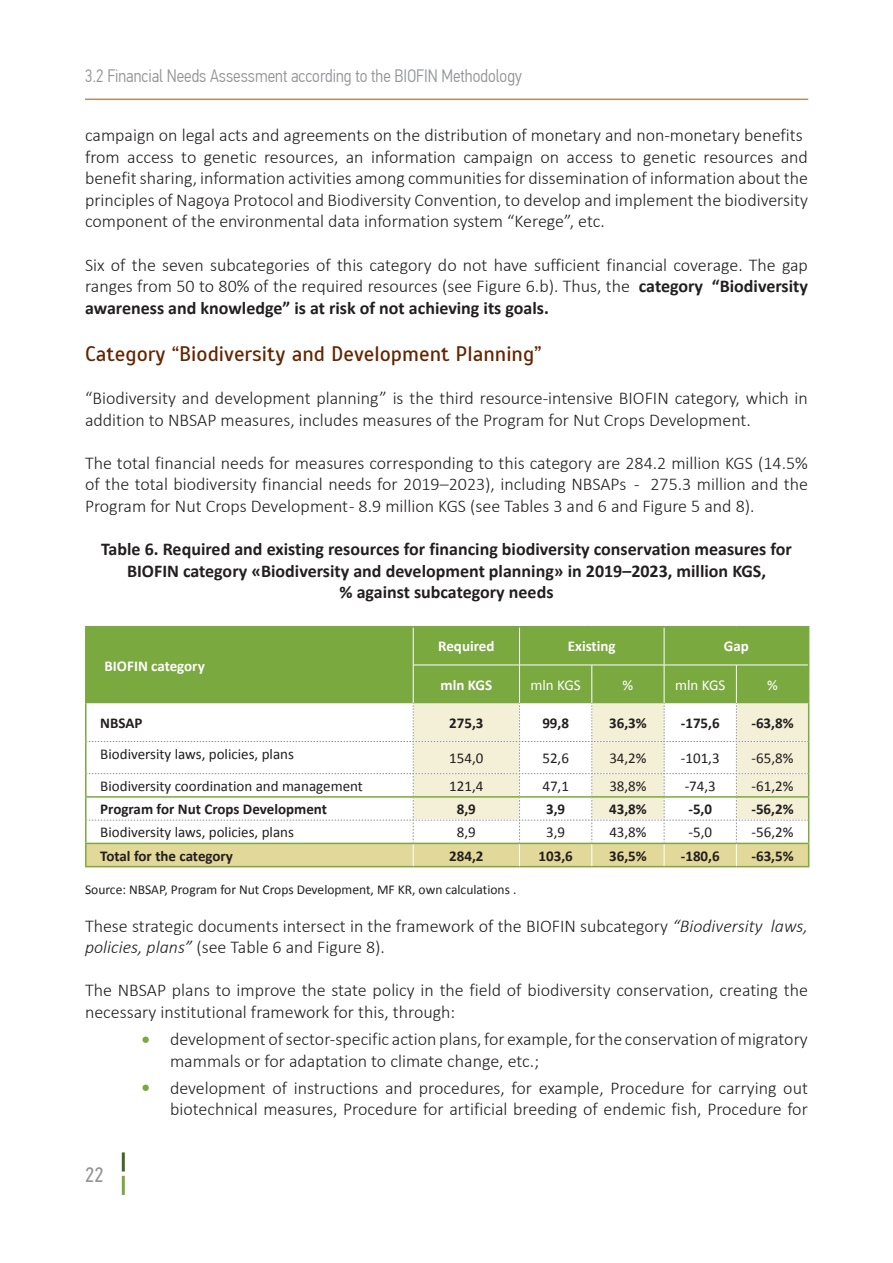
<style>
.page{position:relative;width:893px;height:1263px;background:#fff}
.page>*{position:absolute;margin:0;border:0;box-sizing:border-box;transform-origin:0 0}
.t1{font:21px "Scada";color:#622600}
.t2{font:21px "PF Din Text Cond Pro";color:#939598}
.t3{font:300 18px/21.6px "Calibri";color:#231f20}
.t4{font:700 18px/21.6px "Calibri";color:#231f20;text-align:center}
.t5{font:300 18px "PF Din Text Cond Pro";color:#939598}
.t6{font:15px "Calibri";color:#231f20}
.t7{font:700 15px "Calibri";color:#231f20}
.t8{font:700 15px "Calibri";color:#fff}
.t9{font:15px "Calibri";color:#fff}
.t10{font:13.5px "Calibri";color:#231f20}
.s1{font-weight:700}
.s2{font-style:italic}
</style>
<div class="page">
<hr style="left:122px;top:1176px;width:3px;height:19px;background:#7aa940">
<hr style="left:122px;top:1152px;width:3px;height:19px;background:#44652a">
<div style="left:142px;top:1036px;width:7px;height:7px;background:#7aa940;border-radius:50%"></div>
<div style="left:142px;top:1084px;width:7px;height:7px;background:#7aa940;border-radius:50%"></div>
<div style="left:87px;top:627px;width:721px;height:76px;background:#7aa940"></div>
<hr style="left:413px;top:627px;width:1px;height:38px;background:#fff">
<hr style="left:519px;top:627px;width:1px;height:38px;background:#fff">
<hr style="left:664px;top:627px;width:1px;height:38px;background:#fff">
<hr style="left:413px;top:665px;width:106px;height:1px;background:#fff">
<hr style="left:413px;top:665px;width:1px;height:38px;background:#fff">
<hr style="left:519px;top:665px;width:73px;height:1px;background:#fff">
<hr style="left:519px;top:665px;width:1px;height:38px;background:#fff">
<hr style="left:592px;top:665px;width:72px;height:1px;background:#fff">
<hr style="left:592px;top:665px;width:1px;height:38px;background:#fff">
<hr style="left:664px;top:665px;width:72px;height:1px;background:#fff">
<hr style="left:664px;top:665px;width:1px;height:38px;background:#fff">
<hr style="left:736px;top:665px;width:72px;height:1px;background:#fff">
<hr style="left:736px;top:665px;width:1px;height:38px;background:#fff">
<hr style="left:85px;top:626px;width:328px;height:1px;background:#7aa940">
<hr style="left:85px;top:627px;width:2px;height:38px;background:#7aa940">
<hr style="left:85px;top:665px;width:2px;height:38px;background:#7aa940">
<hr style="left:413px;top:626px;width:106px;height:1px;background:#7aa940">
<hr style="left:519px;top:626px;width:73px;height:1px;background:#7aa940">
<hr style="left:592px;top:626px;width:72px;height:1px;background:#7aa940">
<hr style="left:664px;top:626px;width:72px;height:1px;background:#7aa940">
<hr style="left:736px;top:626px;width:73px;height:1px;background:#7aa940">
<hr style="left:808px;top:627px;width:1px;height:38px;background:#7aa940">
<hr style="left:808px;top:665px;width:1px;height:38px;background:#7aa940">
<hr style="left:85px;top:703px;width:2px;height:38px;background:#7aa940">
<hr style="left:85px;top:741px;width:2px;height:33px;background:#7aa940">
<hr style="left:85px;top:774px;width:2px;height:22px;background:#7aa940">
<hr style="left:85px;top:798px;width:2px;height:22px;background:#7aa940">
<hr style="left:85px;top:820px;width:2px;height:23px;background:#7aa940">
<hr style="left:85px;top:844px;width:2px;height:22px;background:#7aa940">
<hr style="left:85px;top:866px;width:328px;height:1px;background:#7aa940">
<hr style="left:85px;top:843px;width:328px;height:1px;background:#7aa940">
<hr style="left:85px;top:796px;width:328px;height:2px;background:#7aa940">
<svg style="left:86px;top:703px;width:723px;height:164px"></svg>
<hr style="left:85px;top:99px;width:723px;height:1px;background:#b58c62">
<p class="t5" style="left:85px;top:66px;width:438px">3.2 Financial Needs Assessment according to the BIOFIN Methodology</p>
<p class="t3" style="left:85px;top:124px;width:724px">campaign on legal acts and agreements on the distribution of monetary and non-monetary benefits from access to genetic resources, an information campaign on access to genetic resources and benefit sharing, information activities among communities for dissemination of information about the principles of Nagoya Protocol and Biodiversity Convention, to develop and implement the biodiversity component of the environmental data information system “Kerege”, etc.</p>
<p class="t3" style="left:85px;top:254px;width:724px;text-align:justify">Six of the seven subcategories of this category do not have sufficient financial coverage. The gap ranges from 50 to 80% of the required resources (see Figure 6.b). Thus, the <span class="s1">category “Biodiversity awareness and knowledge” is at risk of not achieving its goals.</span></p>
<p class="t1" style="left:85px;top:341px;width:458px">Category “Biodiversity and Development Planning”</p>
<p class="t3" style="left:85px;top:387px;width:724px">“Biodiversity and development planning” is the third resource-intensive BIOFIN category, which in addition to NBSAP measures, includes measures of the Program for Nut Crops Development.</p>
<p class="t3" style="left:85px;top:452px;width:724px;text-align:justify">The total financial needs for measures corresponding to this category are 284.2 million KGS (14.5% of the total biodiversity financial needs for 2019–2023), including NBSAPs - 275.3 million and the Program for Nut Crops Development - 8.9 million KGS (see Tables 3 and 6 and Figure 5 and 8).</p>
<p class="t4" style="left:101px;top:538px;width:692px">Table 6. Required and existing resources for financing biodiversity conservation measures for<br>BIOFIN category «Biodiversity and development planning» in 2019–2023, million KGS,<br>% against subcategory needs</p>
<p class="t8" style="left:105px;top:656px;width:102px">BIOFIN category</p>
<p class="t8" style="left:438px;top:637px;width:58px">Required</p>
<p class="t8" style="left:568px;top:637px;width:49px">Existing</p>
<p class="t8" style="left:724px;top:637px;width:27px">Gap</p>
<p class="t8" style="left:441px;top:675px;width:53px">mln KGS</p>
<p class="t9" style="left:531px;top:675px;width:52px">mln KGS</p>
<p class="t9" style="left:623px;top:675px;width:12px">%</p>
<p class="t9" style="left:675px;top:675px;width:52px">mln KGS</p>
<p class="t9" style="left:767px;top:675px;width:12px">%</p>
<p class="t7" style="left:100px;top:713px;width:44px">NBSAP</p>
<p class="t7" style="left:449px;top:713px;width:36px">275,3</p>
<p class="t7" style="left:542px;top:713px;width:28px">99,8</p>
<p class="t7" style="left:609px;top:713px;width:39px">36,3%</p>
<p class="t7" style="left:681px;top:713px;width:40px">-175,6</p>
<p class="t7" style="left:751px;top:713px;width:44px">-63,8%</p>
<p class="t6" style="left:100px;top:744px;width:195px">Biodiversity laws, policies, plans</p>
<p class="t6" style="left:449px;top:749px;width:36px">154,0</p>
<p class="t6" style="left:542px;top:749px;width:28px">52,6</p>
<p class="t6" style="left:609px;top:749px;width:39px">34,2%</p>
<p class="t6" style="left:681px;top:749px;width:40px">-101,3</p>
<p class="t6" style="left:752px;top:749px;width:43px">-65,8%</p>
<p class="t6" style="left:100px;top:776px;width:264px">Biodiversity coordination and management</p>
<p class="t6" style="left:449px;top:776px;width:36px">121,4</p>
<p class="t6" style="left:542px;top:776px;width:28px">47,1</p>
<p class="t6" style="left:609px;top:776px;width:39px">38,8%</p>
<p class="t6" style="left:685px;top:776px;width:33px">-74,3</p>
<p class="t6" style="left:752px;top:776px;width:43px">-61,2%</p>
<p class="t7" style="left:100px;top:799px;width:228px">Program for Nut Crops Development</p>
<p class="t7" style="left:457px;top:799px;width:21px">8,9</p>
<p class="t7" style="left:546px;top:799px;width:21px">3,9</p>
<p class="t7" style="left:609px;top:799px;width:39px">43,8%</p>
<p class="t7" style="left:688px;top:799px;width:25px">-5,0</p>
<p class="t7" style="left:751px;top:799px;width:44px">-56,2%</p>
<p class="t6" style="left:100px;top:823px;width:195px">Biodiversity laws, policies, plans</p>
<p class="t6" style="left:457px;top:823px;width:20px">8,9</p>
<p class="t6" style="left:546px;top:823px;width:20px">3,9</p>
<p class="t6" style="left:609px;top:823px;width:39px">43,8%</p>
<p class="t6" style="left:688px;top:823px;width:25px">-5,0</p>
<p class="t6" style="left:752px;top:823px;width:43px">-56,2%</p>
<p class="t7" style="left:100px;top:846px;width:134px">Total for the category</p>
<p class="t7" style="left:449px;top:846px;width:36px">284,2</p>
<p class="t7" style="left:539px;top:846px;width:36px">103,6</p>
<p class="t7" style="left:609px;top:846px;width:39px">36,5%</p>
<p class="t7" style="left:681px;top:846px;width:40px">-180,6</p>
<p class="t7" style="left:751px;top:846px;width:44px">-63,5%</p>
<p class="t10" style="left:85px;top:881px;width:433px">Source: NBSAP, Program for Nut Crops Development, MF KR, own calculations .</p>
<p class="t3" style="left:85px;top:915px;width:724px">These strategic documents intersect in the framework of the BIOFIN subcategory <span class="s2">“Biodiversity laws, policies, plans”</span> (see Table 6 and Figure 8).</p>
<p class="t3" style="left:85px;top:979px;width:724px">The NBSAP plans to improve the state policy in the field of biodiversity conservation, creating the necessary institutional framework for this, through:</p>
<p class="t3" style="left:170px;top:1028px;width:639px">development of sector-specific action plans, for example, for the conservation of migratory mammals or for adaptation to climate change, etc.;</p>
<p class="t3" style="left:170px;top:1077px;width:639px">development of instructions and procedures, for example, Procedure for carrying out biotechnical measures, Procedure for artificial breeding of endemic fish, Procedure for</p>
<p class="t2" style="left:85px;top:1162px;width:20px">22</p>
</div>
